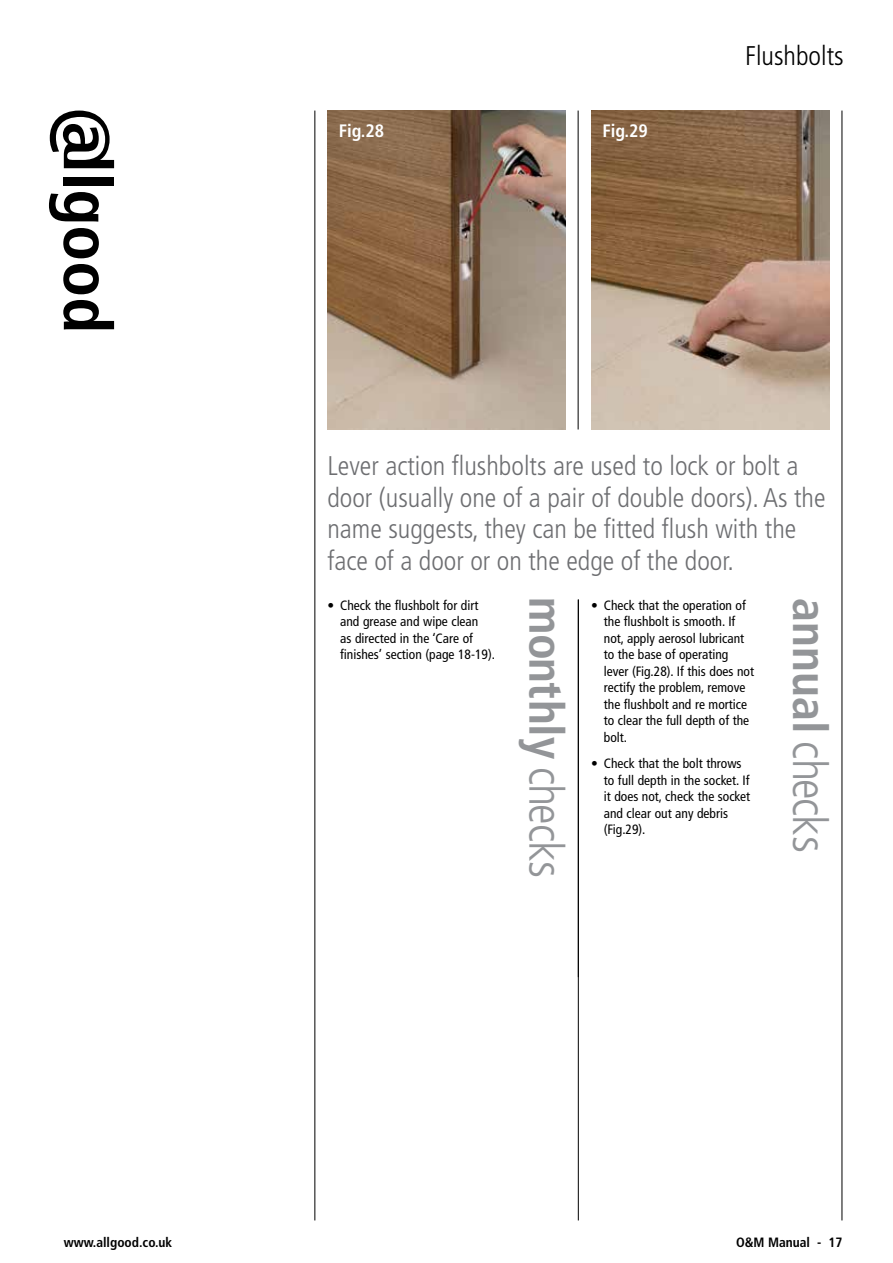
<style>
.page{position:relative;width:893px;height:1263px;background:#fff}
.page>*{position:absolute;margin:0;border:0;box-sizing:border-box;transform-origin:0 0}
.t1{font:700 condensed 48px "Frutiger";letter-spacing:-.02em;color:#939598}
.t2{font:700 condensed 48px "Frutiger";color:#939598}
.t3{font:300 condensed 27px/31.5px "Frutiger";color:#6d6e71}
.t4{font:300 condensed 27px "Frutiger";color:#000}
.t5{font:700 condensed 18px "Frutiger";color:#fff}
.t6{font:condensed 13.5px/16.5px "Frutiger";color:#000}
.t7{font:700 condensed 13.5px "Frutiger LT Std";color:#000}
.s1{font-weight:300}
</style>
<div class="page">
<hr style="left:315px;top:111px;width:1px;height:1109px;background:#000">
<hr style="left:578px;top:111px;width:1px;height:318px;background:#000">
<hr style="left:842px;top:111px;width:1px;height:1109px;background:#000">
<img style="left:327px;top:111px;width:239px;height:318px">
<img style="left:591px;top:111px;width:238px;height:318px">
<div style="left:64px;top:177px;width:50px;height:8px;background:#000"></div>
<svg style="left:49px;top:192px;width:50px;height:30px"></svg>
<svg style="left:63px;top:228px;width:36px;height:30px"></svg>
<svg style="left:63px;top:264px;width:36px;height:30px"></svg>
<svg style="left:63px;top:300px;width:51px;height:29px"></svg>
<svg style="left:50px;top:111px;width:64px;height:57px"></svg>
<hr style="left:578px;top:599px;width:1px;height:621px;background:#000">
<h3 class="t5" style="left:339px;top:120px;width:47px">Fig.28</h3>
<h3 class="t5" style="left:603px;top:120px;width:47px">Fig.29</h3>
<h2 class="t4" style="left:745px;top:41px;width:100px">Flushbolts</h2>
<h2 class="t3" style="left:327px;top:451px;width:500px">Lever action flushbolts are used to lock or bolt a door (usually one of a pair of double doors). As the name suggests, they can be fitted flush with the face of a door or on the edge of the door.</h2>
<p class="t6" style="left:340px;top:597px;width:156px;text-indent:-13px">• Check the flushbolt for dirt and grease and wipe clean<br>as directed in the ‘Care of finishes’ section (page 18-19).</p>
<p class="t6" style="left:604px;top:597px;width:152px;text-indent:-13px">• Check that the operation of the flushbolt is smooth. If not, apply aerosol lubricant to the base of operating lever (Fig.28). If this does not rectify the problem, remove the flushbolt and re mortice to clear the full depth of the bolt.</p>
<p class="t6" style="left:604px;top:755px;width:148px;text-indent:-13px">• Check that the bolt throws to full depth in the socket. If it does not, check the socket and clear out any debris (Fig.29).</p>
<h1 class="t1" style="left:575px;top:597px;width:282px;rotate:90deg">monthly <span class="s1">checks</span></h1>
<h1 class="t2" style="left:838px;top:598px;width:256px;rotate:90deg">annual <span class="s1">checks</span></h1>
<p class="t7" style="left:64px;top:1234px;width:110px">www.allgood.co.uk</p>
<p class="t7" style="left:736px;top:1234px;width:108px">O&amp;M Manual - 17</p>
</div>
